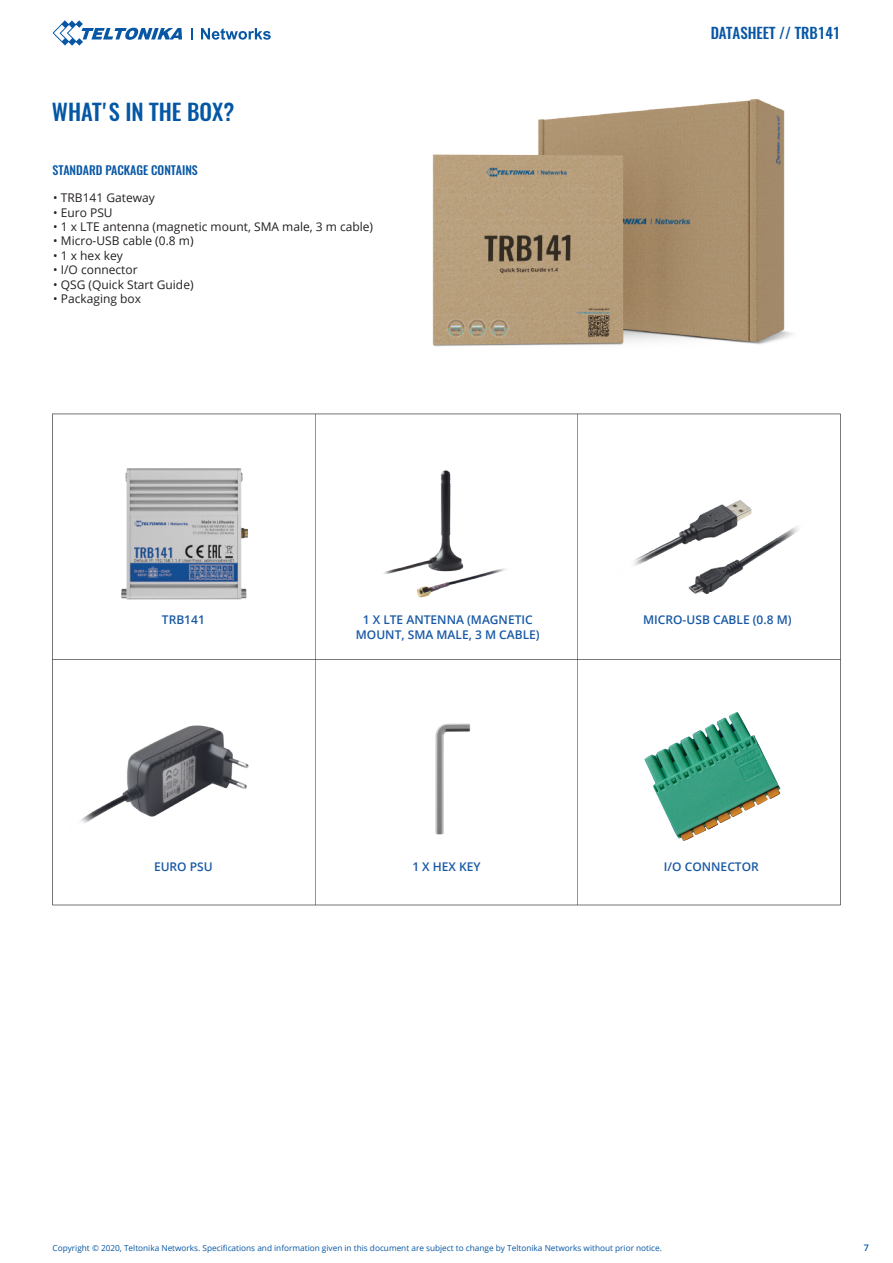
<style>
.page{position:relative;width:893px;height:1263px;background:#fff}
.page>*{position:absolute;margin:0;border:0;box-sizing:border-box;transform-origin:0 0}
.t1{font:500 22.5px "Oswald";color:#0357a5}
.t2{font:500 15px "Oswald";color:#0757a4}
.t3{font:12px "Open Sans";color:#231f20}
.t4{font:600 12px/14.4px "Open Sans";color:#1859a5;text-align:center}
.t5{font:500 12px "Oswald";color:#0757a4}
.t6{font:600 9px "Open Sans";color:#0357a5}
.t7{font:8.25px "Open Sans";color:#0757a4}
</style>
<div class="page">
<svg style="left:53px;top:20px;width:129px;height:26px"></svg>
<svg style="left:191px;top:28px;width:2px;height:12px"></svg>
<svg style="left:201px;top:28px;width:70px;height:12px"></svg>
<svg style="left:52px;top:470px;width:788px;height:435px"></svg>
<hr style="left:53px;top:659px;width:787px;height:1px;background:#020304">
<hr style="left:53px;top:905px;width:787px;height:1px;background:#020304">
<hr style="left:316px;top:414px;width:1px;height:491px;background:#020304">
<hr style="left:577px;top:414px;width:1px;height:491px;background:#020304">
<hr style="left:840px;top:414px;width:1px;height:491px;background:#020304">
<img style="left:588px;top:470px;width:247px;height:184px">
<img style="left:64px;top:700px;width:239px;height:171px">
<img style="left:360px;top:689px;width:173px;height:173px">
<img style="left:616px;top:685px;width:186px;height:169px">
<img style="left:52px;top:413px;width:299px;height:272px">
<img style="left:339px;top:99px;width:502px;height:367px">
<h1 class="t1" style="left:52px;top:96px;width:184px">WHAT'S IN THE BOX?</h1>
<p class="t5" style="left:53px;top:164px;width:147px">STANDARD PACKAGE CONTAINS</p>
<p class="t3" style="left:53px;top:190px;width:103px">• TRB141 Gateway</p>
<p class="t3" style="left:53px;top:204px;width:61px">• Euro PSU</p>
<p class="t3" style="left:53px;top:218px;width:321px">• 1 x LTE antenna (magnetic mount, SMA male, 3 m cable)</p>
<p class="t3" style="left:53px;top:233px;width:142px">• Micro-USB cable (0.8 m)</p>
<p class="t3" style="left:53px;top:247px;width:71px">• 1 x hex key</p>
<p class="t3" style="left:53px;top:262px;width:86px">• I/O connector</p>
<p class="t3" style="left:53px;top:276px;width:142px">• QSG (Quick Start Guide)</p>
<p class="t3" style="left:53px;top:290px;width:89px">• Packaging box</p>
<p class="t2" style="left:711px;top:22px;width:131px">DATASHEET // TRB141</p>
<p class="t4" style="left:162px;top:613px;width:44px">TRB141</p>
<p class="t4" style="left:356px;top:613px;width:185px">1 X LTE ANTENNA (MAGNETIC<br>MOUNT, SMA MALE, 3 M CABLE)</p>
<p class="t4" style="left:643px;top:613px;width:150px">MICRO-USB CABLE (0.8 M)</p>
<p class="t4" style="left:154px;top:859px;width:60px">EURO PSU</p>
<p class="t4" style="left:412px;top:859px;width:70px">1 X HEX KEY</p>
<p class="t4" style="left:664px;top:859px;width:96px">I/O CONNECTOR</p>
<p class="t7" style="left:53px;top:1242px;width:611px">Copyright © 2020, Teltonika Networks. Specifications and information given in this document are subject to change by Teltonika Networks without prior notice.</p>
<p class="t6" style="left:864px;top:1241px;width:7px">7</p>
</div>
